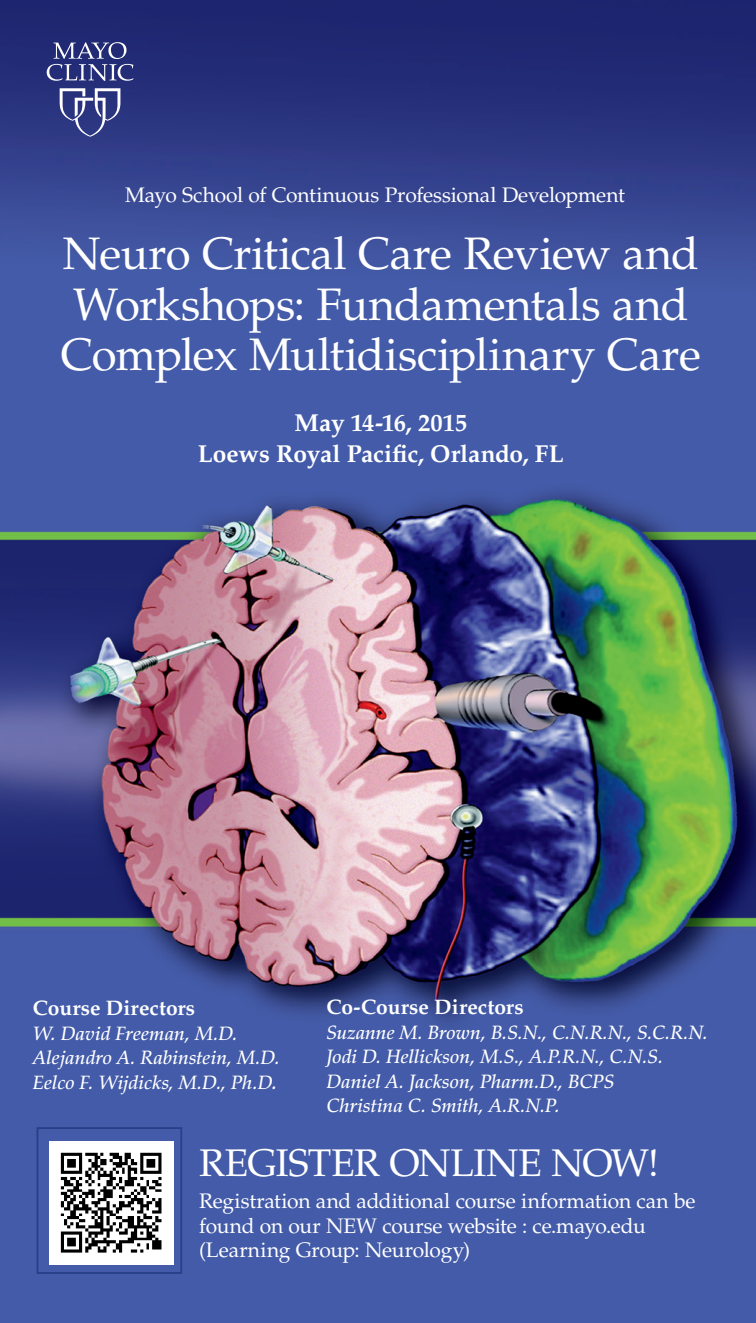
<style>
.page{position:relative;width:756px;height:1323px;background:#fff}
.page>*{position:absolute;margin:0;border:0;box-sizing:border-box;transform-origin:0 0}
.t1{font:45.5px/50.8px "Palatino LT Std";letter-spacing:-.01em;color:#fff}
.t2{font:38.5px "Palatino LT Std";letter-spacing:-.015em;color:#fff}
.t3{font:700 24.5px "Palatino LT Std";letter-spacing:-.005em;color:#fff}
.t4{font:21px/24.5px "Palatino LT Std";letter-spacing:-.01em;color:#fff}
.t5{font:700 21px "Palatino LT Std";letter-spacing:.005em;color:#fff}
.t6{font:italic 500 19.25px "Palatino LT Std";color:#fff}
.s1{font-size:21px}
</style>
<div class="page">
<img style="left:0;top:0;width:756px;height:1323px">
<svg style="left:60px;top:88px;width:60px;height:49px;background:#5c649d"></svg>
<svg style="left:47px;top:42px;width:86px;height:39px;background:#4f5691"></svg>
<img style="left:50px;top:1141px;width:123px;height:124px">
<div style="left:37px;top:1127px;width:145px;height:147px;border:2px solid #254086"></div>
<p class="t4" style="left:125px;top:183px;width:501px">Mayo School of Continuous Professional Development</p>
<p class="t1" style="left:61px;top:229px;width:642px">Neuro Critical Care Review and<br>Workshops: Fundamentals and<br>Complex Multidisciplinary Care</p>
<p class="t3" style="left:295px;top:408px;width:174px">May 14-16, 2015</p>
<p class="t3" style="left:198px;top:439px;width:368px">Loews Royal Pacific, Orlando, FL</p>
<p class="t5" style="left:33px;top:996px;width:164px">Course Directors</p>
<p class="t6" style="left:33px;top:1022px;width:206px">W. David Freeman, M.D.</p>
<p class="t6" style="left:33px;top:1046px;width:249px">Alejandro A. Rabinstein, M.D.</p>
<p class="t6" style="left:33px;top:1071px;width:246px">Eelco F. Wijdicks, M.D., Ph.D<span class="s1">.</span></p>
<p class="t5" style="left:326px;top:995px;width:199px">Co-Course Directors</p>
<p class="t6" style="left:326px;top:1021px;width:383px">Suzanne M. Brown, B.S.N., C.N.R.N., S.C.R.N.</p>
<p class="t6" style="left:326px;top:1046px;width:338px">Jodi D. Hellickson, M.S., A.P.R.N., C.N.S.</p>
<p class="t6" style="left:326px;top:1070px;width:290px">Daniel A. Jackson, Pharm.D., BCPS</p>
<p class="t6" style="left:326px;top:1095px;width:235px">Christina C. Smith, A.R.N.P.</p>
<p class="t2" style="left:199px;top:1140px;width:461px">REGISTER ONLINE NOW!</p>
<p class="t4" style="left:199px;top:1189px;width:498px">Registration and additional course information can be found on our NEW course website : ce.mayo.edu (Learning Group: Neurology)</p>
</div>
